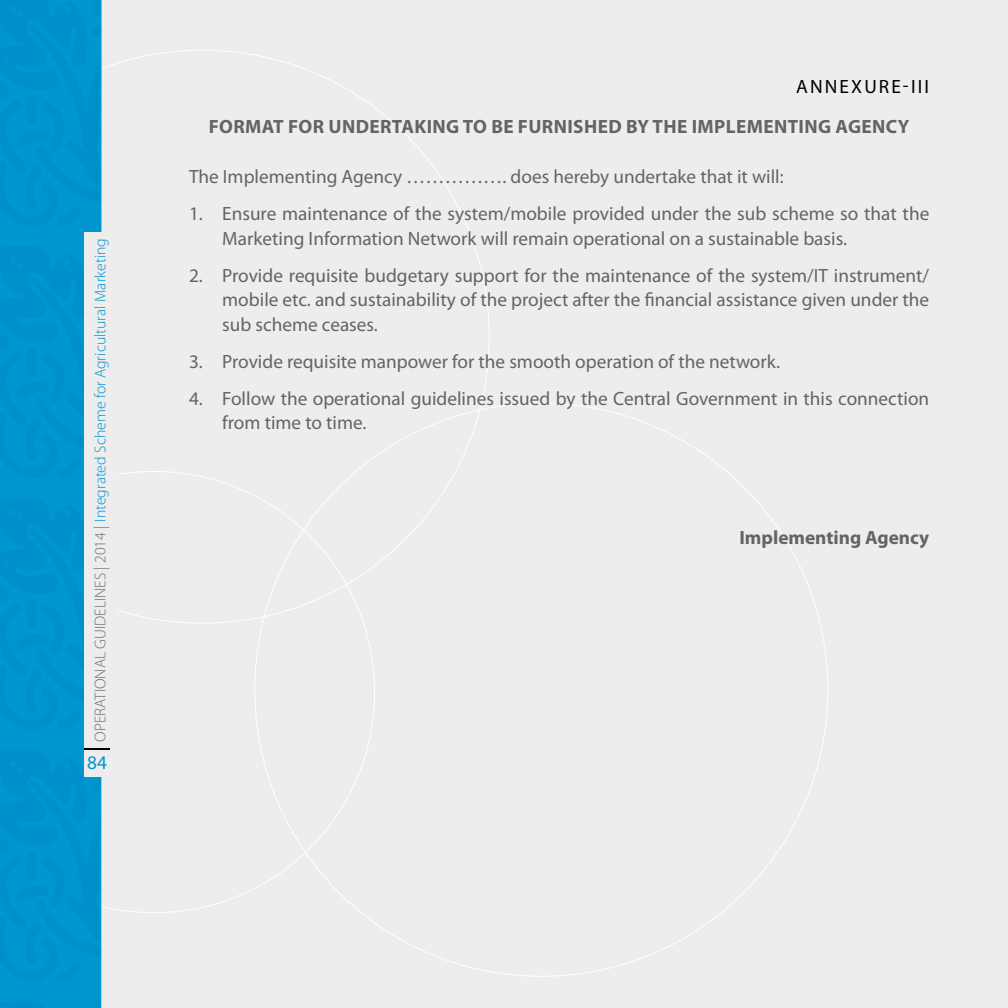
<style>
.page{position:relative;width:1008px;height:1008px;background:#ededee}
.page>*{position:absolute;margin:0;border:0;box-sizing:border-box;transform-origin:0 0}
.t1{font:19.25px/24.5px "Myriad Pro";color:#636466}
.t2{font:700 19.25px "Myriad Pro";color:#636466}
.t3{font:700 19.25px "Myriad Pro";letter-spacing:.02em;color:#636466}
.t4{font:19.25px "Myriad Pro";color:#000}
.t5{font:19.25px "Myriad Pro";color:#0092cc}
.t6{font:300 15.75px "Myriad Pro";color:#0092cc}
.s1{color:#6d6e71}
</style>
<div class="page">
<svg style="left:102px;top:471px;width:273px;height:442px"></svg>
<div style="left:0;top:0;width:102px;height:1008px;background:#0095cc"></div>
<div style="left:85px;top:232px;width:33px;height:544px;background:#ededee"></div>
<hr style="left:85px;top:748px;width:25px;height:2px;background:#000">
<p class="t6" style="left:91px;top:742px;width:505px;rotate:-90deg"><span class="s1">OPERATIONAL GUIDELINES | 2014</span> | Integrated Scheme for Agricultural Marketing</p>
<p class="t5" style="left:87px;top:751px;width:21px">84</p>
<p class="t4" style="left:796px;top:75px;width:28px">Annexure</p>
<p class="t4" style="left:903px;top:75px;width:28px">-III</p>
<p class="t3" style="left:209px;top:114px;width:322px">FORMAT FOR UNDERTAKING TO BE FURNISHE</p>
<p class="t2" style="left:608px;top:114px;width:57px">D BY THE</p>
<p class="t2" style="left:692px;top:114px;width:19px">IMPLEMENTING</p>
<p class="t2" style="left:836px;top:114px;width:26px">AGENC</p>
<p class="t2" style="left:898px;top:114px;width:13px">Y</p>
<p class="t1" style="left:189px;top:164px;width:596px">The Implementing Agency ……………. does hereby undertake that it will:</p>
<p class="t1" style="left:222px;top:201px;width:709px;text-indent:-33px">1. Ensure maintenance of the system/mobile provided under the sub scheme so that the<br>Marketing Information Network will remain operational on a sustainable basis.</p>
<p class="t1" style="left:222px;top:263px;width:709px;text-align:justify;text-indent:-33px">2. Provide requisite budgetary support for the maintenance of the system/IT instrument/ mobile etc. and sustainability of the project after the financial assistance given under the sub scheme ceases.</p>
<p class="t1" style="left:189px;top:349px;width:593px">3. Provide requisite manpower for the smooth operation of the network.</p>
<p class="t1" style="left:222px;top:386px;width:709px;text-indent:-33px">4. Follow the operational guidelines issued by the Central Government in this connection from time to time.</p>
<p class="t2" style="left:739px;top:525px;width:191px">IMPLEMENTING AGENCY</p>
</div>
